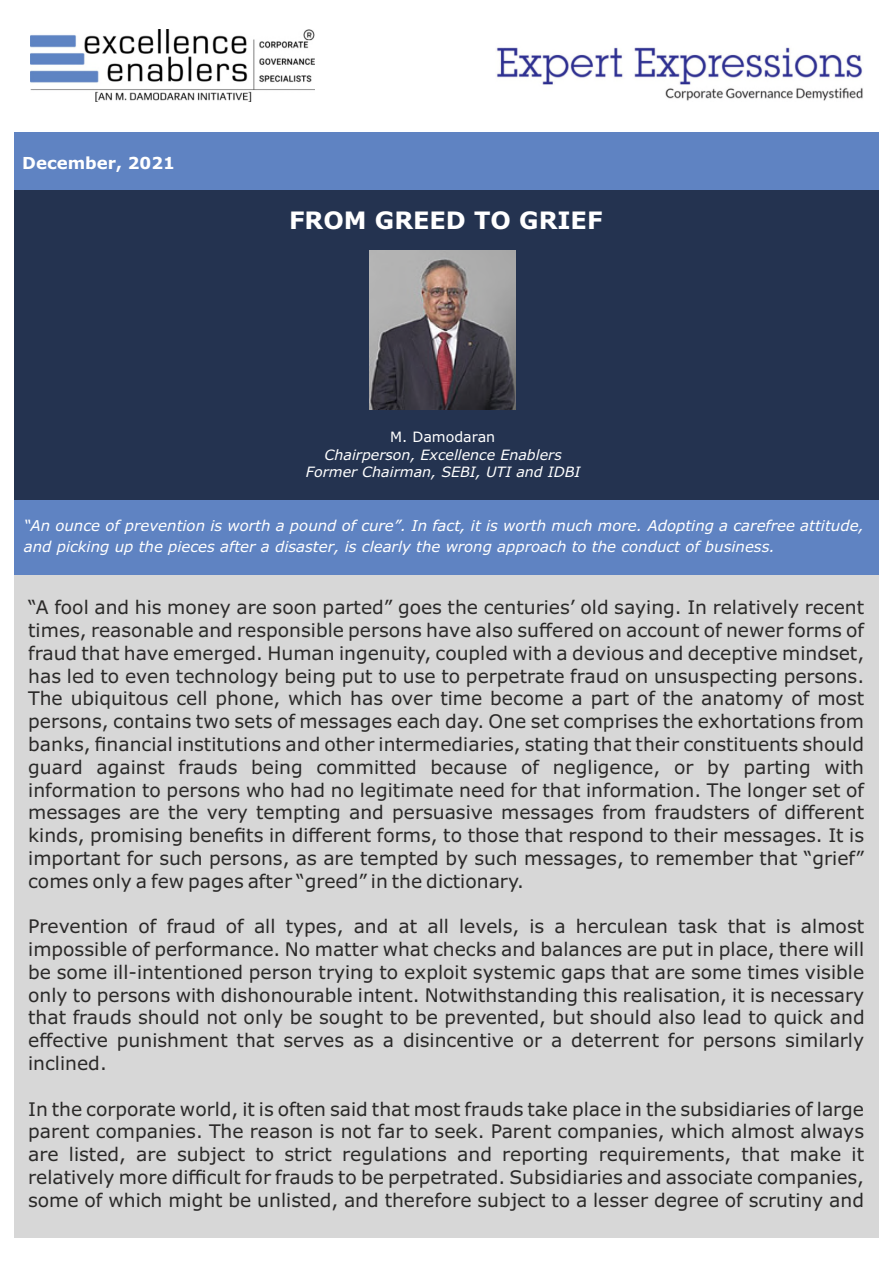
<style>
.page{position:relative;width:893px;height:1263px;background:#fff}
.page>*{position:absolute;margin:0;border:0;box-sizing:border-box;transform-origin:0 0}
.t1{font:700 24px "Verdana";color:#fff}
.t2{font:18.75px/22.8px "Verdana";color:#2b2a29;text-align:justify}
.t3{font:700 16.65px "Verdana";color:#fff}
.t4{font:italic 14.85px/21.5px "Verdana";color:#fff}
.t5{font:italic 14.25px/17.2px "Verdana";color:#fff;text-align:center}
.t6{font:14.25px "Verdana";color:#fff}
</style>
<div class="page">
<img style="left:30px;top:30px;width:284px;height:71px">
<img style="left:496px;top:47px;width:367px;height:54px">
<div style="left:14px;top:133px;width:865px;height:57px;background:#5f83c2"></div>
<div style="left:14px;top:190px;width:865px;height:310px;background:#243350"></div>
<img style="left:369px;top:250px;width:147px;height:160px">
<div style="left:14px;top:500px;width:865px;height:75px;background:#5f83c2"></div>
<div style="left:14px;top:575px;width:865px;height:663px;background:#d7d7d7"></div>
<p class="t3" style="left:22px;top:157px;width:154px">December, 2021</p>
<p class="t1" style="left:289px;top:211px;width:315px">FROM GREED TO GRIEF</p>
<p class="t6" style="left:390px;top:432px;width:107px">M. Damodaran</p>
<p class="t5" style="left:306px;top:447px;width:276px">Chairperson, Excellence Enablers<br>Former Chairman, SEBI, UTI and IDBI</p>
<p class="t4" style="left:24px;top:516px;width:842px">“An ounce of prevention is worth a pound of cure”. In fact, it is worth much more. Adopting a carefree attitude, and picking up the pieces after a disaster, is clearly the wrong approach to the conduct of business.</p>
<p class="t2" style="left:28px;top:597px;width:837px">“A fool and his money are soon parted” goes the centuries’ old saying. In relatively recent times, reasonable and responsible persons have also suffered on account of newer forms of fraud that have emerged. Human ingenuity, coupled with a devious and deceptive mindset, has led to even technology being put to use to perpetrate fraud on unsuspecting persons.<br>The ubiquitous cell phone, which has over time become a part of the anatomy of most persons, contains two sets of messages each day. One set comprises the exhortations from banks, financial institutions and other intermediaries, stating that their constituents should guard against frauds being committed because of negligence, or by parting with information to persons who had no legitimate need for that information. The longer set of messages are the very tempting and persuasive messages from fraudsters of different kinds, promising benefits in different forms, to those that respond to their messages. It is important for such persons, as are tempted by such messages, to remember that “grief” comes only a few pages after “greed” in the dictionary.</p>
<p class="t2" style="left:28px;top:917px;width:838px">Prevention of fraud of all types, and at all levels, is a herculean task that is almost impossible of performance. No matter what checks and balances are put in place, there will be some ill-intentioned person trying to exploit systemic gaps that are some times visible only to persons with dishonourable intent. Notwithstanding this realisation, it is necessary that frauds should not only be sought to be prevented, but should also lead to quick and effective punishment that serves as a disincentive or a deterrent for persons similarly inclined.</p>
<p class="t2" style="left:28px;top:1099px;width:837px">In the corporate world, it is often said that most frauds take place in the subsidiaries of large parent companies. The reason is not far to seek. Parent companies, which almost always are listed, are subject to strict regulations and reporting requirements, that make it relatively more difficult for frauds to be perpetrated. Subsidiaries and associate companies, some of which might be unlisted, and therefore subject to a lesser degree of scrutiny and</p>
</div>
